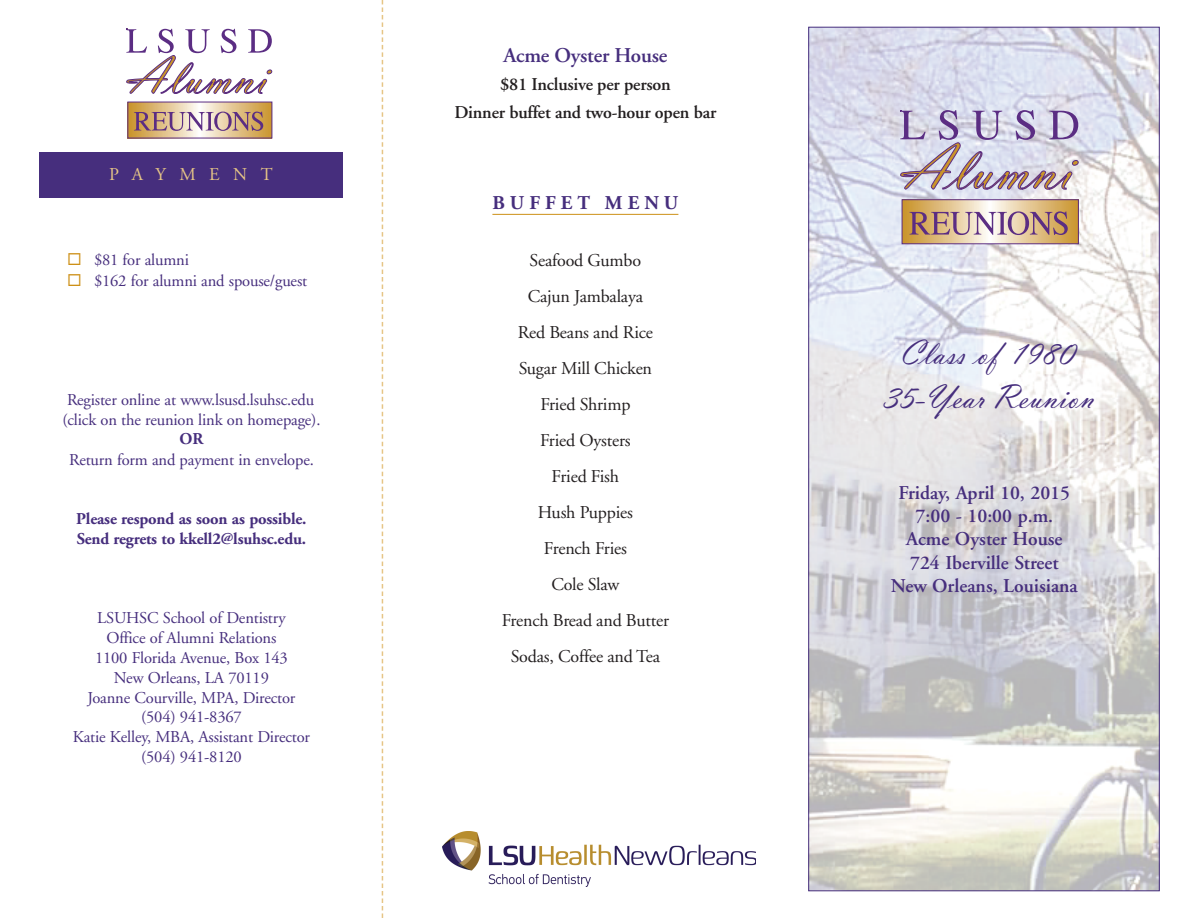
<style>
.page{position:relative;width:1188px;height:918px;background:#fff}
.page>*{position:absolute;margin:0;border:0;box-sizing:border-box;transform-origin:0 0}
.t1{font:36px/44px "Vladimir Scr Joi D";color:#462e7d;text-align:center}
.t2{font:600 21px "Adobe Garamond";letter-spacing:-.01em;color:#462e7d}
.t3{font:600 19.5px/23.4px "Adobe Garamond";color:#462e7d;text-align:center}
.t4{font:700 19.5px "Adobe Garamond Pro";letter-spacing:.26em;color:#462e7d}
.t5{font:18px/36px "Adobe Garamond";letter-spacing:-.01em;color:#231f20;text-align:center}
.t6{font:600 18px/28px "Adobe Garamond";letter-spacing:-.01em;color:#231f20;text-align:center}
.t7{font:18px "Adobe Garamond";letter-spacing:.75em;color:#e6c586}
.t8{font:16.5px/19.8px "Adobe Garamond";letter-spacing:-.01em;color:#462e7d}
.t9{font:700 16.5px/19.8px "Adobe Garamond";letter-spacing:-.01em;color:#462e7d}
</style>
<div class="page">
<img style="left:810px;top:29px;width:348px;height:860px">
<svg style="left:382px;top:0;width:1px;height:918px"></svg>
<div style="left:39px;top:152px;width:304px;height:45px;background:#462e7d"></div>
<hr style="left:492px;top:214px;width:186px;height:1px;background:#cd9017">
<svg style="left:904px;top:201px;width:173px;height:41px;background:#e0c186"></svg>
<div style="left:902px;top:199px;width:177px;height:45px;border:1px solid #5b2d83"></div>
<svg style="left:910px;top:211px;width:158px;height:24px;background:#bb9b93"></svg>
<svg style="left:900px;top:110px;width:179px;height:80px;background:#c5bdcf"></svg>
<svg style="left:129px;top:104px;width:141px;height:32px;background:#e0c186"></svg>
<div style="left:127px;top:102px;width:145px;height:36px;border:1px solid #5b2d83"></div>
<svg style="left:134px;top:112px;width:129px;height:19px;background:#ba9993"></svg>
<svg style="left:126px;top:29px;width:146px;height:65px"></svg>
<img style="left:442px;top:831px;width:314px;height:55px">
<p class="t7" style="left:109px;top:167px;width:165px">PAYMENT</p>
<p class="t8" style="left:94px;top:251px;width:215px;line-height:20.7px">$81 for alumni<br>$162 for alumni and spouse/guest</p>
<p class="t8" style="left:62px;top:391px;width:260px">Register online at www.lsusd.lsuhsc.edu (click on the reunion link on homepage).</p>
<p class="t9" style="left:180px;top:431px;width:25px">OR</p>
<p class="t8" style="left:69px;top:451px;width:246px">Return form and payment in envelope.</p>
<p class="t9" style="left:76px;top:511px;width:232px">Please respond as soon as possible.<br>Send regrets to kkell2@lsuhsc.edu.</p>
<p class="t8" style="left:73px;top:610px;width:239px;text-align:center">LSUHSC School of Dentistry<br>Office of Alumni Relations<br>1100 Florida Avenue, Box 143<br>New Orleans, LA 70119<br>Joanne Courville, MPA, Director (504) 941-8367<br>Katie Kelley, MBA, Assistant Director (504) 941-8120</p>
<p class="t2" style="left:503px;top:47px;width:165px">Acme Oyster House</p>
<p class="t6" style="left:455px;top:72px;width:263px">$81 Inclusive per person<br>Dinner buffet and two-hour open bar</p>
<p class="t4" style="left:492px;top:195px;width:187px">BUFFET MENU</p>
<p class="t5" style="left:502px;top:243px;width:169px">Seafood Gumbo<br>Cajun Jambalaya<br>Red Beans and Rice<br>Sugar Mill Chicken<br>Fried Shrimp<br>Fried Oysters<br>Fried Fish<br>Hush Puppies<br>French Fries<br>Cole Slaw<br>French Bread and Butter<br>Sodas, Coffee and Tea</p>
<h1 class="t1" style="left:883px;top:330px;width:214px">Class of 1980<br>35-Year Reunion</h1>
<p class="t3" style="left:891px;top:482px;width:188px">Friday, April 10, 2015<br>7:00 - 10:00 p.m.<br>Acme Oyster House<br>724 Iberville Street<br>New Orleans, Louisiana</p>
</div>
